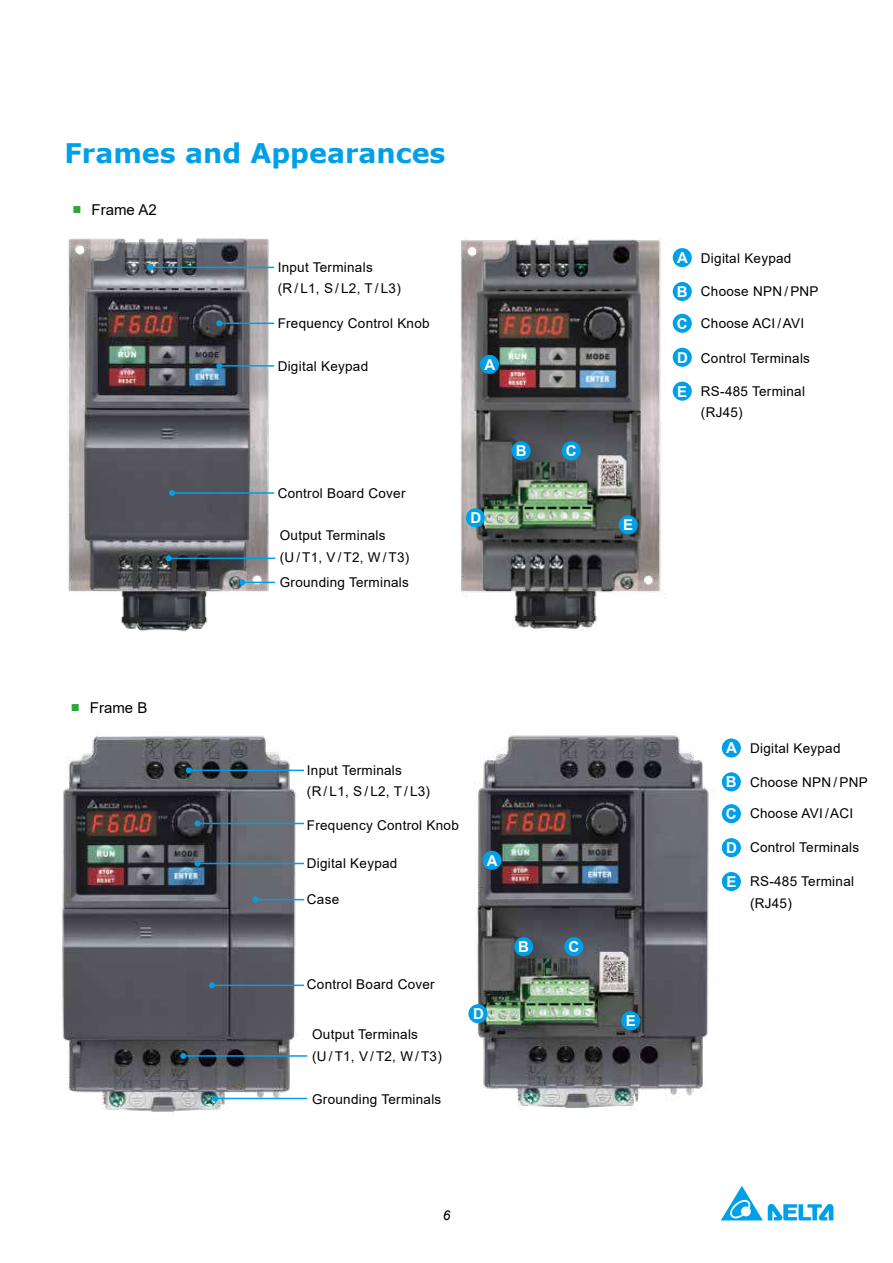
<style>
.page{position:relative;width:893px;height:1263px;background:#fff}
.page>*{position:absolute;margin:0;border:0;box-sizing:border-box;transform-origin:0 0}
.t1{font:700 27px "Verdana";color:#00a0e9}
.t2{font:700 15px/31.8px "Arial";color:#fff}
.t3{font:15px "Arial";color:#000}
.t4{font:13.5px/21px "Arial";letter-spacing:.02em;color:#000}
.t5{font:italic 13.5px "Arial";color:#000}
.s1{font-weight:700;color:#2aa738}
</style>
<div class="page">
<img style="left:473px;top:735px;width:236px;height:375px">
<img style="left:461px;top:238px;width:200px;height:393px">
<img style="left:60px;top:736px;width:244px;height:377px">
<img style="left:68px;top:238px;width:201px;height:394px">
<hr style="left:150px;top:267px;width:124px;height:1px;background:#00a0e9">
<svg style="left:147px;top:264px;width:6px;height:6px"></svg>
<hr style="left:219px;top:365px;width:55px;height:2px;background:#00a0e9">
<svg style="left:216px;top:363px;width:6px;height:6px"></svg>
<hr style="left:172px;top:492px;width:102px;height:2px;background:#00a0e9">
<svg style="left:169px;top:490px;width:6px;height:6px"></svg>
<hr style="left:169px;top:558px;width:106px;height:1px;background:#00a0e9">
<svg style="left:166px;top:555px;width:6px;height:6px"></svg>
<div style="left:673px;top:248px;width:19px;height:19px;background:#00a0e9;border-radius:50%"></div>
<div style="left:673px;top:282px;width:19px;height:19px;background:#00a0e9;border-radius:50%"></div>
<div style="left:673px;top:348px;width:19px;height:19px;background:#00a0e9;border-radius:50%"></div>
<div style="left:673px;top:382px;width:19px;height:19px;background:#00a0e9;border-radius:50%"></div>
<hr style="left:189px;top:770px;width:115px;height:1px;background:#00a0e9">
<svg style="left:186px;top:767px;width:6px;height:6px"></svg>
<hr style="left:198px;top:863px;width:106px;height:1px;background:#00a0e9">
<svg style="left:195px;top:860px;width:6px;height:6px"></svg>
<hr style="left:212px;top:984px;width:92px;height:2px;background:#00a0e9">
<svg style="left:209px;top:982px;width:6px;height:6px"></svg>
<hr style="left:183px;top:1055px;width:124px;height:2px;background:#00a0e9">
<svg style="left:180px;top:1053px;width:6px;height:6px"></svg>
<hr style="left:255px;top:899px;width:49px;height:1px;background:#00a0e9">
<svg style="left:252px;top:897px;width:6px;height:6px"></svg>
<hr style="left:215px;top:1098px;width:92px;height:1px;background:#00a0e9">
<svg style="left:212px;top:1095px;width:6px;height:6px"></svg>
<div style="left:480px;top:355px;width:19px;height:19px;background:#00a0e9;border-radius:50%"></div>
<div style="left:512px;top:441px;width:19px;height:19px;background:#00a0e9;border-radius:50%"></div>
<div style="left:466px;top:508px;width:19px;height:19px;background:#00a0e9;border-radius:50%"></div>
<div style="left:619px;top:515px;width:19px;height:19px;background:#00a0e9;border-radius:50%"></div>
<hr style="left:219px;top:323px;width:55px;height:1px;background:#00a0e9">
<svg style="left:216px;top:320px;width:6px;height:6px"></svg>
<hr style="left:198px;top:823px;width:106px;height:1px;background:#00a0e9">
<svg style="left:195px;top:820px;width:6px;height:6px"></svg>
<div style="left:673px;top:314px;width:19px;height:19px;background:#00a0e9;border-radius:50%"></div>
<div style="left:722px;top:738px;width:19px;height:19px;background:#00a0e9;border-radius:50%"></div>
<div style="left:722px;top:772px;width:19px;height:19px;background:#00a0e9;border-radius:50%"></div>
<div style="left:722px;top:838px;width:19px;height:19px;background:#00a0e9;border-radius:50%"></div>
<div style="left:722px;top:872px;width:19px;height:19px;background:#00a0e9;border-radius:50%"></div>
<div style="left:722px;top:804px;width:19px;height:19px;background:#00a0e9;border-radius:50%"></div>
<div style="left:562px;top:441px;width:19px;height:19px;background:#00a0e9;border-radius:50%"></div>
<div style="left:482px;top:851px;width:20px;height:19px;background:#00a0e9;border-radius:50%"></div>
<div style="left:514px;top:937px;width:19px;height:19px;background:#00a0e9;border-radius:50%"></div>
<div style="left:468px;top:1004px;width:19px;height:19px;background:#00a0e9;border-radius:50%"></div>
<div style="left:621px;top:1011px;width:19px;height:19px;background:#00a0e9;border-radius:50%"></div>
<div style="left:564px;top:937px;width:19px;height:19px;background:#00a0e9;border-radius:50%"></div>
<hr style="left:242px;top:582px;width:33px;height:1px;background:#00a0e9">
<svg style="left:239px;top:579px;width:6px;height:6px"></svg>
<h1 class="t1" style="left:64px;top:134px;width:383px">Frames and Appearances</h1>
<p class="t3" style="left:73px;top:199px;width:86px"><span class="s1">■</span> Frame A2</p>
<p class="t4" style="left:278px;top:256px;width:125px">Input Terminals<br>(R / L1, S / L2, T / L3)</p>
<p class="t4" style="left:278px;top:312px;width:153px">Frequency Control Knob</p>
<p class="t4" style="left:278px;top:355px;width:92px">Digital Keypad</p>
<p class="t2" style="left:484px;top:349px;width:12px">A</p>
<p class="t4" style="left:278px;top:483px;width:129px">Control Board Cover</p>
<p class="t4" style="left:280px;top:525px;width:131px;line-height:21.8px">Output Terminals<br>(U / T1, V / T2, W / T3)</p>
<p class="t4" style="left:280px;top:572px;width:131px">Grounding Terminals</p>
<p class="t2" style="left:470px;top:502px;width:12px">D</p>
<p class="t2" style="left:516px;top:435px;width:12px">B</p>
<p class="t2" style="left:566px;top:435px;width:12px">C</p>
<p class="t3" style="left:71px;top:697px;width:78px"><span class="s1">■</span> Frame B</p>
<p class="t4" style="left:307px;top:759px;width:125px">Input Terminals<br>(R / L1, S / L2, T / L3)</p>
<p class="t4" style="left:307px;top:814px;width:153px">Frequency Control Knob</p>
<p class="t4" style="left:307px;top:852px;width:92px">Digital Keypad</p>
<p class="t4" style="left:307px;top:889px;width:34px">Case</p>
<p class="t2" style="left:487px;top:845px;width:12px">A</p>
<p class="t4" style="left:307px;top:974px;width:129px">Control Board Cover</p>
<p class="t4" style="left:312px;top:1023px;width:131px;line-height:21.8px">Output Terminals<br>(U / T1, V / T2, W / T3)</p>
<p class="t4" style="left:312px;top:1088px;width:131px">Grounding Terminals</p>
<p class="t2" style="left:473px;top:998px;width:12px">D</p>
<p class="t2" style="left:518px;top:931px;width:12px">B</p>
<p class="t2" style="left:568px;top:931px;width:12px">C</p>
<p class="t5" style="left:443px;top:1206px;width:9px">6</p>
<p class="t2" style="left:623px;top:509px;width:12px">E</p>
<p class="t2" style="left:677px;top:242px;width:12px">A</p>
<p class="t2" style="left:677px;top:276px;width:12px">B<br>C</p>
<p class="t2" style="left:677px;top:342px;width:12px">D</p>
<p class="t2" style="left:677px;top:376px;width:12px">E</p>
<p class="t4" style="left:701px;top:247px;width:92px">Digital Keypad</p>
<p class="t4" style="left:701px;top:281px;width:119px">Choose NPN / PNP</p>
<p class="t4" style="left:701px;top:313px;width:105px">Choose ACI / AVI</p>
<p class="t4" style="left:701px;top:348px;width:111px">Control Terminals</p>
<p class="t4" style="left:701px;top:381px;width:106px">RS-485 Terminal (RJ45)</p>
<p class="t2" style="left:626px;top:1005px;width:12px">E</p>
<p class="t2" style="left:726px;top:732px;width:12px">A</p>
<p class="t2" style="left:726px;top:766px;width:12px">B<br>C</p>
<p class="t2" style="left:726px;top:832px;width:12px">D</p>
<p class="t2" style="left:726px;top:866px;width:12px">E</p>
<p class="t4" style="left:750px;top:737px;width:92px">Digital Keypad</p>
<p class="t4" style="left:750px;top:771px;width:119px">Choose NPN / PNP</p>
<p class="t4" style="left:750px;top:803px;width:105px">Choose AVI / ACI</p>
<p class="t4" style="left:750px;top:837px;width:111px">Control Terminals</p>
<p class="t4" style="left:750px;top:871px;width:106px">RS-485 Terminal (RJ45)</p>
</div>
